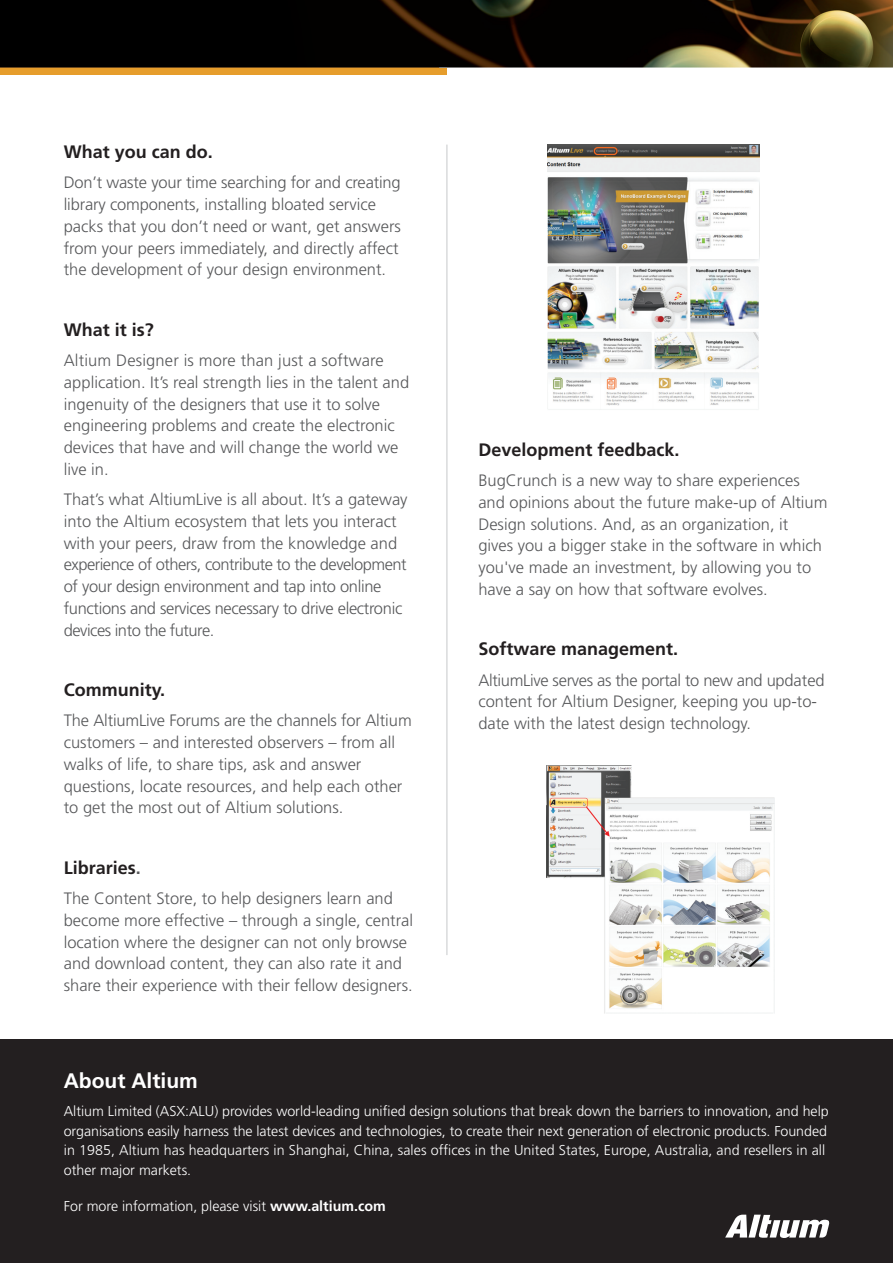
<style>
.page{position:relative;width:893px;height:1263px;background:#fff}
.page>*{position:absolute;margin:0;border:0;box-sizing:border-box;transform-origin:0 0}
.t1{font:700 21px "Frutiger";color:#fff}
.t2{font:700 18px "Frutiger";color:#231f20}
.t3{font:300 16.5px/21.8px "Frutiger";color:#57585a}
.t4{font:300 16.5px/21.8px "Frutiger";letter-spacing:-.02em;color:#57585a}
.t5{font:300 14.25px/19.5px "Frutiger";color:#fff}
.s1{color:#57585a}
.s2{font-weight:700}
</style>
<div class="page">
<div style="left:0;top:1040px;width:893px;height:223px;background:#231f20"></div>
<svg style="left:725px;top:1215px;width:104px;height:23px"></svg>
<div style="left:0;top:67px;width:446px;height:8px;background:#e69d2c"></div>
<img style="left:0;top:0;width:893px;height:67px">
<img style="left:548px;top:145px;width:212px;height:265px">
<img style="left:546px;top:766px;width:229px;height:247px">
<hr style="left:447px;top:145px;width:1px;height:810px;background:#c7c8ca">
<p class="t2" style="left:64px;top:141px;width:151px">What you can do.</p>
<p class="t3" style="left:64px;top:172px;width:339px">Don’t waste your time searching for and creating library components, installing bloated service packs that you don’t need or want, get answers from your peers immediately, and directly affect the development of your design environment.</p>
<p class="t2" style="left:64px;top:319px;width:92px">What it is?</p>
<p class="t3" style="left:64px;top:350px;width:347px">Altium Designer is more than just a software application. It’s real strength lies in the talent and ingenuity of the designers that use it to solve engineering problems and create the electronic devices that have and will change the world we live in.</p>
<p class="t4" style="left:64px;top:489px;width:345px">That’s what AltiumLive is all about. It’s a gateway into the Altium ecosystem that lets you interact with your peers, draw from the knowledge and experience of others, contribute to the development of your design environment and tap into online functions and services necessary to drive electronic devices into the future.</p>
<p class="t2" style="left:64px;top:679px;width:103px">Community.</p>
<p class="t3" style="left:64px;top:710px;width:349px">The AltiumLive Forums are the channels for Altium customers – and interested observers – from all walks of life, to share tips, ask and answer questions, locate resources, and help each other to get the most out of Altium solutions.</p>
<p class="t2" style="left:64px;top:857px;width:79px">Libraries<span class="s1">.</span></p>
<p class="t3" style="left:64px;top:888px;width:351px">The Content Store, to help designers learn and become more effective – through a single, central location where the designer can not only browse and download content, they can also rate it and share their experience with their fellow designers.</p>
<p class="t2" style="left:478px;top:439px;width:203px">Development feedback.</p>
<p class="t3" style="left:478px;top:470px;width:351px">BugCrunch is a new way to share experiences and opinions about the future make-up of Altium Design solutions. And, as an organization, it<br>gives you a bigger stake in the software in which you've made an investment, by allowing you to have a say on how that software evolves.</p>
<p class="t2" style="left:478px;top:638px;width:201px">Software management.</p>
<p class="t3" style="left:478px;top:669px;width:348px">AltiumLive serves as the portal to new and updated content for Altium Designer, keeping you up-to&shy;date with the latest design technology.</p>
<p class="t1" style="left:64px;top:1069px;width:136px">About Altium</p>
<p class="t5" style="left:64px;top:1102px;width:766px">Altium Limited (ASX:ALU) provides world-leading unified design solutions that break down the barriers to innovation, and help organisations easily harness the latest devices and technologies, to create their next generation of electronic products. Founded</p>
<p class="t5" style="left:64px;top:1141px;width:763px">in 1985, Altium has headquarters in Shanghai, China, sales offices in the United States, Europe, Australia, and resellers in all other major markets.</p>
<p class="t5" style="left:64px;top:1196px;width:323px">For more information, please visit <span class="s2">www.altium.com</span></p>
</div>
